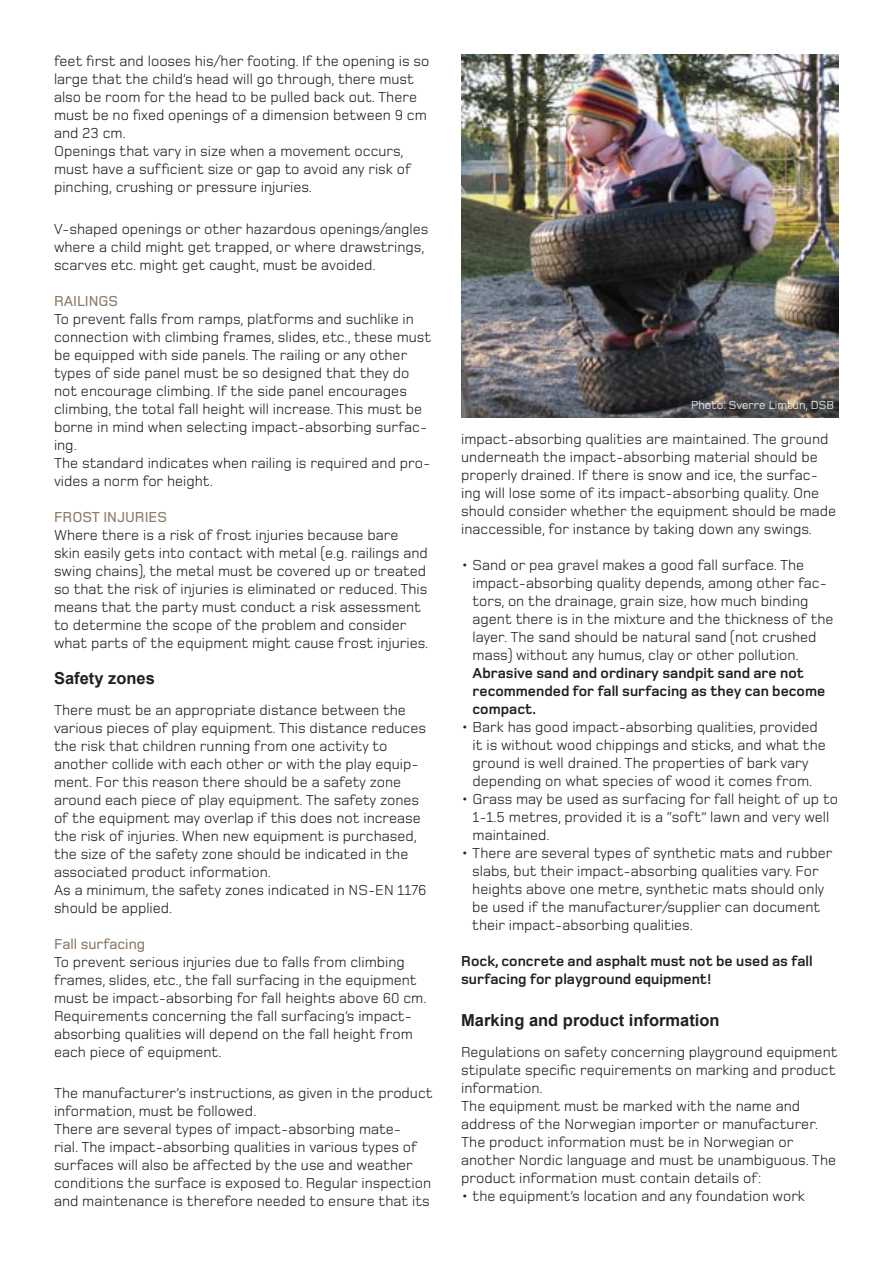
<style>
.page{position:relative;width:893px;height:1263px;background:#fff}
.page>*{position:absolute;margin:0;border:0;box-sizing:border-box;transform-origin:0 0}
.Overskrift_2{font:700 16.5px "Arial";color:#231f20}
.Brødtekst{font:15px/18px "Foundry Monoline";color:#231f20}
.Brødtekst-2{font:700 15px/18px "Foundry Monoline";color:#231f20}
.Tittel2{font:500 15px "Foundry Monoline";color:#8a7966}
.Brødtekst-3{font:12px "Foundry Monoline";color:#fff}
.s1{font-weight:700}
</style>
<div class="page">
<img style="left:461px;top:54px;width:378px;height:363px">
<p class="Brødtekst" style="left:54px;top:52px;width:377px">feet first and looses his/her footing. If the opening is so large that the child’s head will go through, there must also be room for the head to be pulled back out. There must be no fixed openings of a dimension between 9 cm and 23 cm.</p>
<p class="Brødtekst" style="left:54px;top:142px;width:359px">Openings that vary in size when a movement occurs, must have a sufficient size or gap to avoid any risk of pinching, crushing or pressure injuries.</p>
<p class="Brødtekst" style="left:54px;top:220px;width:376px">V-shaped openings or other hazardous openings/angles where a child might get trapped, or where drawstrings, scarves etc. might get caught, must be avoided.</p>
<p class="Tittel2" style="left:54px;top:293px;width:66px">RAILINGS</p>
<p class="Brødtekst" style="left:54px;top:310px;width:379px">To prevent falls from ramps, platforms and suchlike in connection with climbing frames, slides, etc., these must be equipped with side panels. The railing or any other types of side panel must be so designed that they do not encourage climbing. If the side panel encourages climbing, the total fall height will increase. This must be borne in mind when selecting impact-absorbing surfac&shy;ing.</p>
<p class="Brødtekst" style="left:54px;top:454px;width:378px">The standard indicates when railing is required and pro&shy;vides a norm for height.</p>
<p class="Tittel2" style="left:54px;top:509px;width:115px">FROST INJURIES</p>
<p class="Brødtekst" style="left:54px;top:526px;width:376px">Where there is a risk of frost injuries because bare<br>skin easily gets into contact with metal (e.g. railings and swing chains), the metal must be covered up or treated so that the risk of injuries is eliminated or reduced. This means that the party must conduct a risk assessment to determine the scope of the problem and consider what parts of the equipment might cause frost injuries.</p>
<p class="Overskrift_2" style="left:54px;top:667px;width:102px">Safety zones</p>
<p class="Brødtekst" style="left:54px;top:701px;width:373px">There must be an appropriate distance between the various pieces of play equipment. This distance reduces the risk that children running from one activity to another collide with each other or with the play equip&shy;ment. For this reason there should be a safety zone around each piece of play equipment. The safety zones of the equipment may overlap if this does not increase the risk of injuries. When new equipment is purchased, the size of the safety zone should be indicated in the associated product information.</p>
<p class="Brødtekst" style="left:54px;top:881px;width:374px">As a minimum, the safety zones indicated in NS-EN 1176 should be applied.</p>
<p class="Tittel2" style="left:54px;top:935px;width:93px">Fall surfacing</p>
<p class="Brødtekst" style="left:54px;top:953px;width:374px">To prevent serious injuries due to falls from climbing frames, slides, etc., the fall surfacing in the equipment must be impact-absorbing for fall heights above 60 cm.<br>Requirements concerning the fall surfacing’s impact&shy;absorbing qualities will depend on the fall height from each piece of equipment.</p>
<p class="Brødtekst" style="left:54px;top:1084px;width:380px">The manufacturer’s instructions, as given in the product information, must be followed.</p>
<p class="Brødtekst" style="left:54px;top:1120px;width:379px">There are several types of impact-absorbing mate-<br>rial. The impact-absorbing qualities in various types of surfaces will also be affected by the use and weather conditions the surface is exposed to. Regular inspection and maintenance is therefore needed to ensure that its</p>
<p class="Brødtekst-3" style="left:691px;top:399px;width:145px">Photo: Sverre Limtun, DSB</p>
<p class="Brødtekst" style="left:461px;top:430px;width:377px">impact-absorbing qualities are maintained. The ground underneath the impact-absorbing material should be properly drained. If there is snow and ice, the surfac&shy;ing will lose some of its impact-absorbing quality. One should consider whether the equipment should be made inaccessible, for instance by taking down any swings.</p>
<p class="Brødtekst" style="left:473px;top:556px;width:362px;text-indent:-11px">• Sand or pea gravel makes a good fall surface. The impact-absorbing quality depends, among other fac&shy;tors, on the drainage, grain size, how much binding agent there is in the mixture and the thickness of the layer. The sand should be natural sand (not crushed mass) without any humus, clay or other pollution.<br><span class="s1">Abrasive sand and ordinary sandpit sand are not recommended for fall surfacing as they can become compact.</span></p>
<p class="Brødtekst" style="left:473px;top:718px;width:355px;text-indent:-11px">• Bark has good impact-absorbing qualities, provided it is without wood chippings and sticks, and what the ground is well drained. The properties of bark vary depending on what species of wood it comes from.</p>
<p class="Brødtekst" style="left:473px;top:790px;width:367px;text-indent:-11px">• Grass may be used as surfacing for fall height of up to<br>1-1.5 metres, provided it is a “soft” lawn and very well maintained.</p>
<p class="Brødtekst" style="left:472px;top:844px;width:362px;text-indent:-11px">• There are several types of synthetic mats and rubber slabs, but their impact-absorbing qualities vary. For heights above one metre, synthetic mats should only be used if the manufacturer/supplier can document their impact-absorbing qualities.</p>
<p class="Brødtekst-2" style="left:461px;top:952px;width:353px">Rock, concrete and asphalt must not be used as fall surfacing for playground equipment!</p>
<p class="Overskrift_2" style="left:461px;top:1009px;width:260px">Marking and product information</p>
<p class="Brødtekst" style="left:461px;top:1043px;width:378px">Regulations on safety concerning playground equipment stipulate specific requirements on marking and product information.</p>
<p class="Brødtekst" style="left:461px;top:1097px;width:359px">The equipment must be marked with the name and address of the Norwegian importer or manufacturer.</p>
<p class="Brødtekst" style="left:461px;top:1133px;width:376px">The product information must be in Norwegian or another Nordic language and must be unambiguous. The product information must contain details of:</p>
<p class="Brødtekst" style="left:461px;top:1187px;width:345px">• the equipment’s location and any foundation work</p>
</div>
